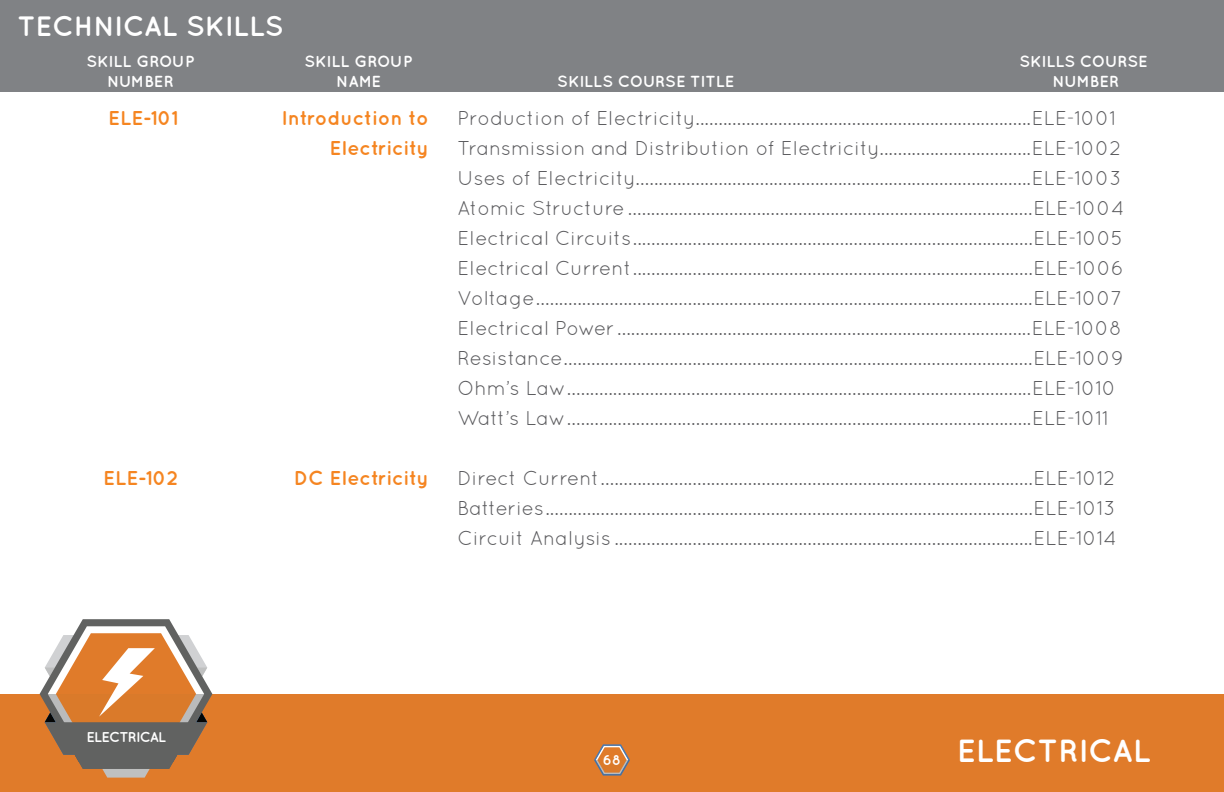
<style>
.page{position:relative;width:1224px;height:792px;background:#fff}
.page>*{position:absolute;margin:0;border:0;box-sizing:border-box;transform-origin:0 0}
.t1{font:700 32px "Quicksand";color:#fff}
.t2{font:700 28px "Quicksand";color:#fff}
.t3{font:20px/30px "Quicksand";color:#5a5a5d}
.t4{font:700 20px/30px "Quicksand";color:#f58521;text-align:right}
.t5{font:700 16px/19.2px "Quicksand";color:#fff;text-align:center}
.t6{font:700 14.2px "Quicksand";letter-spacing:-.05em;color:#fff}
</style>
<div class="page">
<div style="left:0;top:694px;width:1224px;height:98px;background:#e07b2a"></div>
<svg style="left:40px;top:619px;width:172px;height:159px"></svg>
<div style="left:0;top:0;width:1224px;height:92px;background:#808285"></div>
<svg style="left:594px;top:744px;width:36px;height:32px"></svg>
<h2 class="t2" style="left:17px;top:9px;width:268px">TECHNICAL SKILLS</h2>
<p class="t5" style="left:87px;top:52px;width:109px">SKILL GROUP<br>NUMBER</p>
<p class="t5" style="left:305px;top:52px;width:109px">SKILL GROUP<br>NAME</p>
<p class="t5" style="left:557px;top:71px;width:179px">SKILLS COURSE TITLE</p>
<p class="t5" style="left:1019px;top:52px;width:130px">SKILLS COURSE<br>NUMBER</p>
<p class="t4" style="left:108px;top:102px;width:72px">ELE-101</p>
<p class="t4" style="left:282px;top:102px;width:149px">Introduction to<br>Electricity</p>
<p class="t3" style="left:458px;top:103px;width:668px">Production of Electricity.........................................................................ELE-1001<br>Transmission and Distribution of Electricity.................................ELE-1002<br>Uses of Electricity......................................................................................ELE-1003<br>Atomic Structure........................................................................................ELE-1004<br>Electrical Circuits.......................................................................................ELE-1005<br>Electrical Current.......................................................................................ELE-1006<br>Voltage............................................................................................................ELE-1007<br>Electrical Power..........................................................................................ELE-1008<br>Resistance......................................................................................................ELE-1009<br>Ohm’s Law.....................................................................................................ELE-1010<br>Watt’s Law.....................................................................................................ELE-1011</p>
<p class="t4" style="left:103px;top:462px;width:77px">ELE-102</p>
<p class="t4" style="left:294px;top:462px;width:136px">DC Electricity</p>
<p class="t3" style="left:458px;top:463px;width:661px;text-align:justify">Direct Current..............................................................................................ELE-1012<br>Batteries..........................................................................................................ELE-1013<br>Circuit Analysis ...........................................................................................ELE-1014</p>
<p class="t6" style="left:86px;top:728px;width:81px">ELECTRICAL</p>
<p class="t6" style="left:603px;top:751px;width:20px">68</p>
<h1 class="t1" style="left:957px;top:731px;width:196px">ELECTRICAL</h1>
</div>
